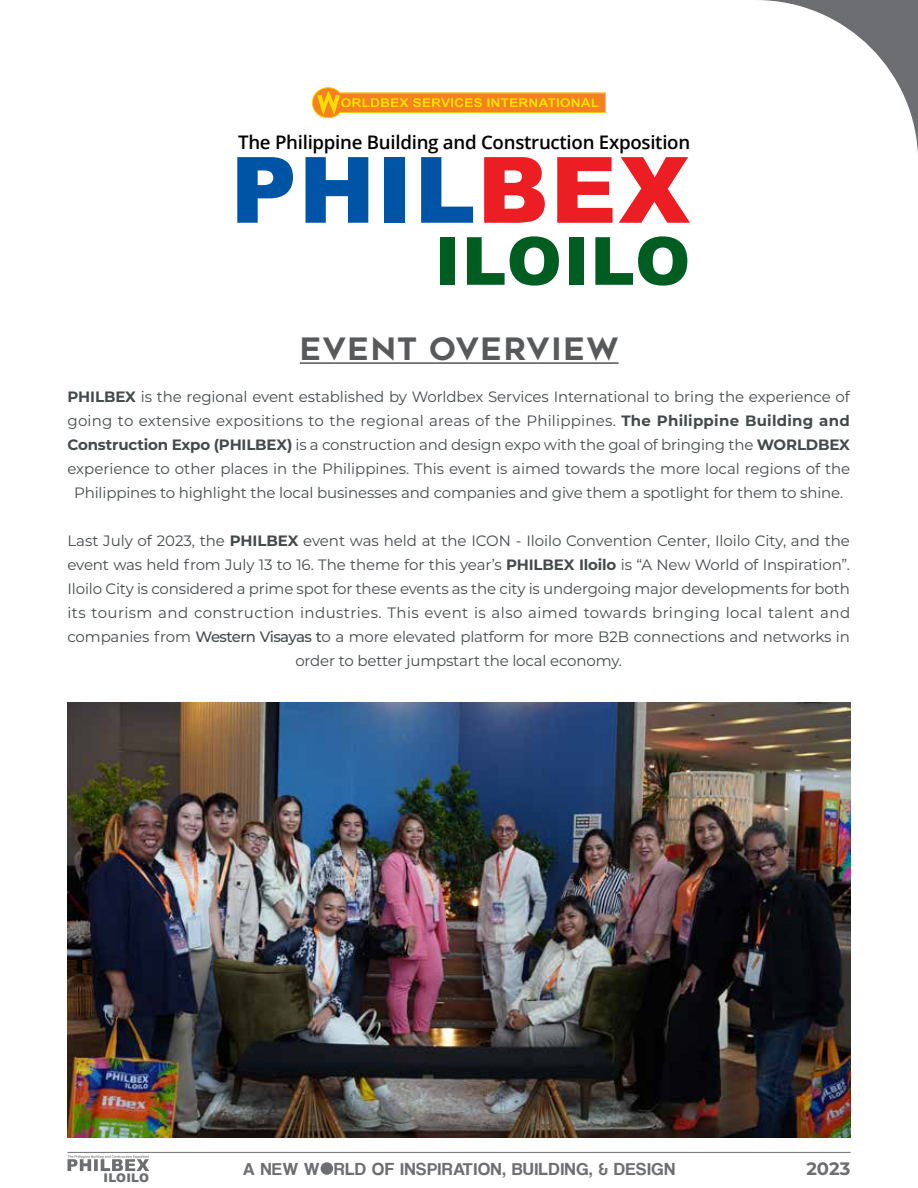
<style>
.page{position:relative;width:918px;height:1188px;background:#fff}
.page>*{position:absolute;margin:0;border:0;box-sizing:border-box;transform-origin:0 0}
.t1{font:900 91.65px "Arial";letter-spacing:.02em;color:#0054a6}
.t2{font:900 66.45px "Arial";letter-spacing:.02em;color:#005d22}
.t3{font:30.9px "Renogare";letter-spacing:.05em;color:#58595b}
.t4{font:600 18.75px "Open Sans";letter-spacing:-.015em;color:#000}
.t5{font:18px "Coolvetica Rg";letter-spacing:.05em;color:#6d6e71}
.t6{font:700 18px "Montserrat";color:#6d6e71}
.t7{font:15px/24px "Montserrat";letter-spacing:-.01em;color:#444a4c;text-align:center}
.t8{font:900 11.85px "Arial";letter-spacing:.015em;color:#6d6e71}
.s1{color:#ed1d24}
.s2{font-weight:700}
.s3{font-weight:500}
</style>
<div class="page">
<svg style="left:760px;top:0;width:158px;height:154px"></svg>
<hr style="left:300px;top:362px;width:319px;height:2px;background:#58595b">
<hr style="left:68px;top:1152px;width:782px;height:1px;background:#6d6e71">
<img style="left:68px;top:702px;width:782px;height:435px">
<div style="left:321px;top:1162px;width:12px;height:13px;background:#6d6e71;border-radius:50%"></div>
<svg style="left:312px;top:87px;width:294px;height:31px"></svg>
<svg style="left:68px;top:1155px;width:81px;height:16px"></svg>
<p class="t4" style="left:238px;top:130px;width:454px">The Philippine Building and Construction Exposition</p>
<h1 class="t1" style="left:231px;top:123px;width:461px">PHIL<span class="s1">BEX</span></h1>
<h2 class="t2" style="left:435px;top:213px;width:257px">ILOILO</h2>
<h3 class="t3" style="left:300px;top:329px;width:320px">EVENT OVERVIEW</h3>
<p class="t7" style="left:68px;top:385px;width:784px"><span class="s2">PHILBEX</span> is the regional event established by Worldbex Services International to bring the experience of going to extensive expositions to the regional areas of the Philippines. <span class="s2">The Philippine Building and Construction Expo (PHILBEX)</span> is a construction and design expo with the goal of bringing the <span class="s2">WORLDBEX </span>experience to other places in the Philippines. This event is aimed towards the more local regions of the Philippines to highlight the local businesses and companies and give them a spotlight for them to shine.</p>
<p class="t7" style="left:68px;top:529px;width:784px">Last July of 2023, the <span class="s2">PHILBEX</span> event was held at the ICON - Iloilo Convention Center, Iloilo City, and the event was held from July 13 to 16. The theme for this year’s <span class="s2">PHILBEX Iloilo</span> is “A New World of Inspiration”.<br>Iloilo City is considered a prime spot for these events as the city is undergoing major developments for both its tourism and construction industries. This event is also aimed towards bringing local talent and companies from <span class="s3">Western Visayas t</span>o a more elevated platform for more B2B connections and networks in order to better jumpstart the local economy.</p>
<p class="t8" style="left:104px;top:1169px;width:47px">ILOILO</p>
<p class="t5" style="left:243px;top:1158px;width:434px">A NEW W RLD OF INSPIRATION, BUILDING, &amp; DESIGN</p>
<p class="t6" style="left:806px;top:1155px;width:45px">2023</p>
</div>
